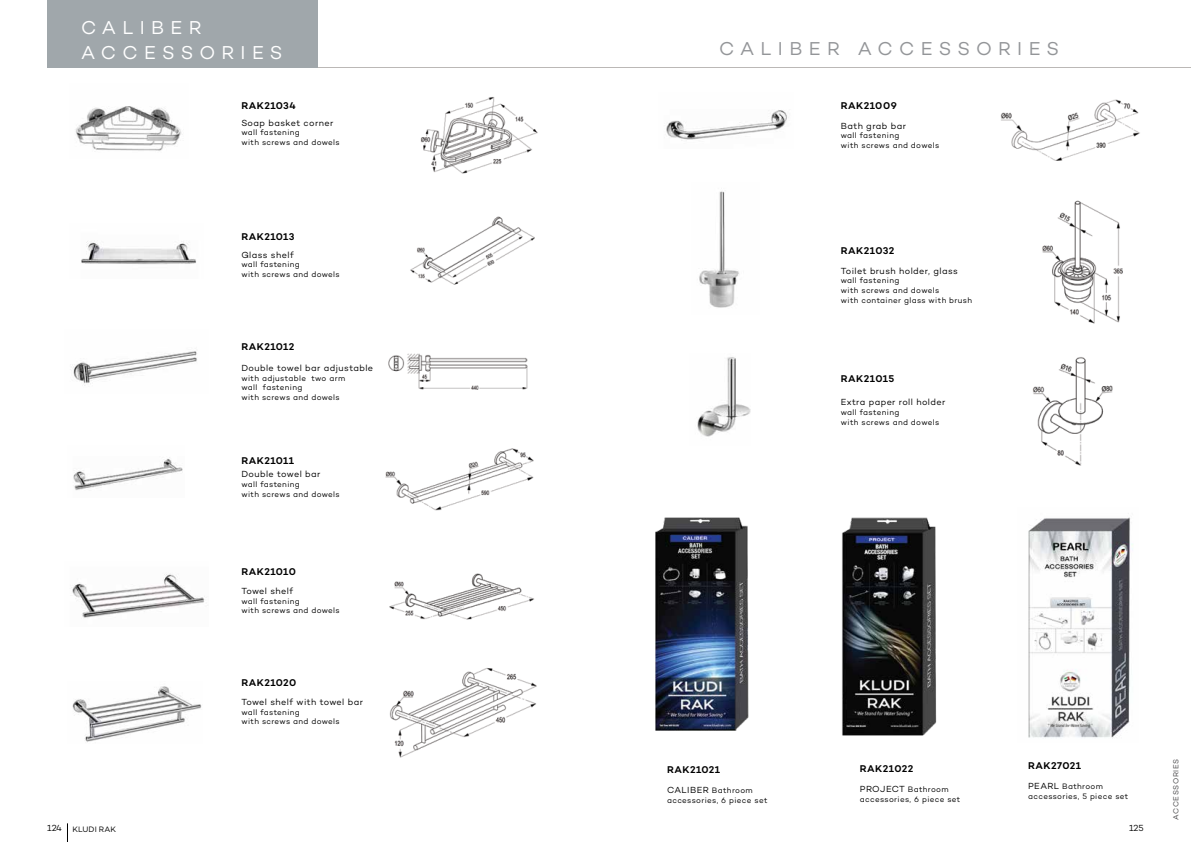
<style>
.page{position:relative;width:1191px;height:842px;background:#fff}
.page>*{position:absolute;margin:0;border:0;box-sizing:border-box;transform-origin:0 0}
.t1{font:19px/25px "Campton";letter-spacing:.335em;color:#fff}
.t2{font:19px "Campton";letter-spacing:.335em;color:#939598}
.t3{font:600 10px "Campton";letter-spacing:.05em;color:#000}
.t4{font:9px "Campton";letter-spacing:.045em;color:#000}
.t5{font:8px/9.6px "Campton";letter-spacing:.045em;color:#000}
.t6{font:8px "Campton";color:#000}
.t7{font:7.5px "Campton";letter-spacing:.08em;color:#464547}
.s1{font-size:9px}
</style>
<div class="page">
<svg style="left:67px;top:823px;width:1px;height:19px"></svg>
<hr style="left:311px;top:67px;width:880px;height:1px;background:#bbb8b6">
<div style="left:48px;top:0;width:270px;height:68px;background:#a0a7ab"></div>
<img style="left:1028px;top:517px;width:105px;height:222px">
<img style="left:410px;top:216px;width:125px;height:69px">
<img style="left:420px;top:97px;width:118px;height:77px">
<img style="left:388px;top:353px;width:140px;height:37px">
<img style="left:385px;top:448px;width:149px;height:63px">
<img style="left:389px;top:573px;width:145px;height:47px">
<img style="left:389px;top:668px;width:148px;height:90px">
<img style="left:1000px;top:99px;width:140px;height:62px">
<img style="left:1042px;top:200px;width:81px;height:124px">
<img style="left:1032px;top:357px;width:81px;height:109px">
<img style="left:699px;top:191px;width:40px;height:117px">
<img style="left:81px;top:241px;width:115px;height:23px">
<img style="left:666px;top:110px;width:121px;height:31px">
<img style="left:72px;top:686px;width:130px;height:56px">
<img style="left:71px;top:573px;width:134px;height:45px">
<img style="left:73px;top:457px;width:110px;height:34px">
<img style="left:73px;top:351px;width:124px;height:35px">
<img style="left:75px;top:106px;width:106px;height:45px">
<img style="left:697px;top:357px;width:53px;height:80px">
<img style="left:655px;top:517px;width:94px;height:214px">
<img style="left:842px;top:517px;width:95px;height:219px">
<h1 class="t1" style="left:81px;top:15px;width:203px">CALIBER<br>ACCESSORIES</h1>
<p class="t3" style="left:241px;top:99px;width:56px">RAK21034</p>
<p class="t4" style="left:241px;top:117px;width:93px">Soap basket corner</p>
<p class="t5" style="left:241px;top:127px;width:100px">wall fastening<br>with screws and dowels</p>
<h1 class="t2" style="left:719px;top:37px;width:341px">CALIBER ACCESSORIES</h1>
<p class="t3" style="left:841px;top:99px;width:57px">RAK21009</p>
<p class="t4" style="left:841px;top:120px;width:67px">Bath grab bar</p>
<p class="t5" style="left:841px;top:131px;width:100px">wall fastening<br>with screws and dowels</p>
<p class="t3" style="left:241px;top:231px;width:55px">RAK21013</p>
<p class="t4" style="left:241px;top:249px;width:54px">Glass shelf</p>
<p class="t5" style="left:241px;top:259px;width:100px">wall fastening<br>with screws and dowels</p>
<p class="t3" style="left:241px;top:340px;width:55px">RAK21012</p>
<p class="t4" style="left:241px;top:362px;width:133px">Double towel bar adjustable</p>
<p class="t5" style="left:241px;top:373px;width:105px">with adjustable two arm wall fastening<br>with screws and dowels</p>
<p class="t3" style="left:241px;top:454px;width:54px">RAK21011</p>
<p class="t4" style="left:241px;top:469px;width:81px">Double towel bar</p>
<p class="t5" style="left:241px;top:479px;width:100px">wall fastening<br>with screws and dowels</p>
<p class="t3" style="left:241px;top:565px;width:56px">RAK21010</p>
<p class="t4" style="left:241px;top:585px;width:53px">Towel shelf</p>
<p class="t5" style="left:241px;top:596px;width:100px">wall fastening<br>with screws and dowels</p>
<p class="t3" style="left:241px;top:676px;width:57px">RAK21020</p>
<p class="t4" style="left:241px;top:696px;width:123px">Towel shelf with towel bar</p>
<p class="t5" style="left:241px;top:707px;width:100px">wall fastening<br>with screws and dowels</p>
<p class="t3" style="left:841px;top:244px;width:55px">RAK21032</p>
<p class="t4" style="left:841px;top:265px;width:118px">Toilet brush holder, glass</p>
<p class="t5" style="left:841px;top:276px;width:133px">wall fastening<br>with screws and dowels<br>with container glass with brush</p>
<p class="t3" style="left:841px;top:372px;width:55px">RAK21015</p>
<p class="t4" style="left:841px;top:397px;width:106px">Extra paper roll holder</p>
<p class="t5" style="left:841px;top:407px;width:100px">wall fastening<br>with screws and dowels</p>
<p class="t3" style="left:667px;top:763px;width:54px">RAK21021</p>
<p class="t3" style="left:860px;top:762px;width:55px">RAK21022</p>
<p class="t5" style="left:667px;top:785px;width:102px"><span class="s1">CALIBER</span> Bathroom accessories, 6 piece set</p>
<p class="t5" style="left:860px;top:785px;width:102px"><span class="s1">PROJECT</span> Bathroom accessories, 6 piece set</p>
<p class="t3" style="left:1028px;top:759px;width:54px">RAK27021</p>
<p class="t5" style="left:1028px;top:781px;width:102px"><span class="s1">PEARL</span> Bathroom accessories, 5 piece set</p>
<p class="t6" style="left:47px;top:824px;width:70px"><span class="s1">124</span> KLUDI RAK</p>
<p class="t4" style="left:1129px;top:822px;width:16px">125</p>
<p class="t7" style="left:1171px;top:820px;width:63px;rotate:-90deg">ACCESSORIES</p>
</div>
